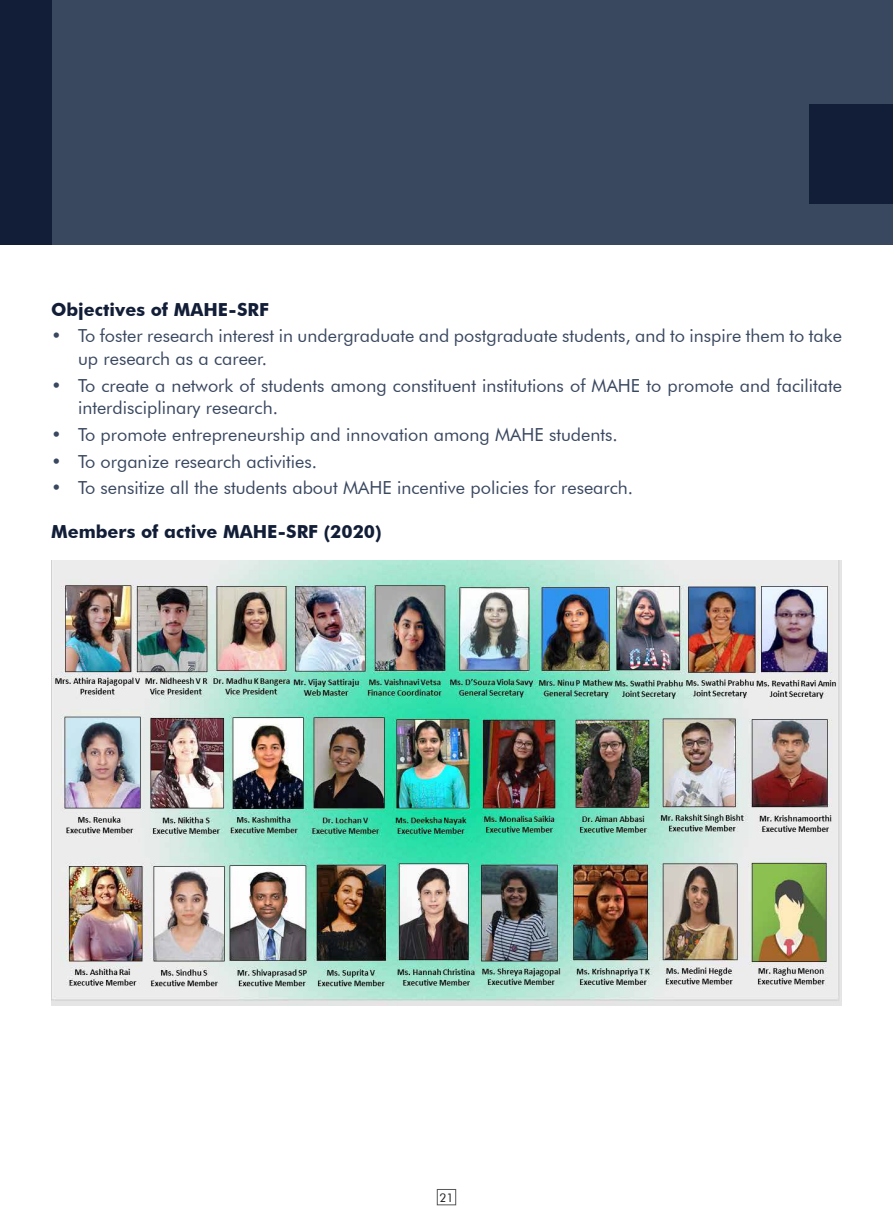
<style>
.page{position:relative;width:893px;height:1225px;background:#fff}
.page>*{position:absolute;margin:0;border:0;box-sizing:border-box;transform-origin:0 0}
.t1{font:18px/22.5px "Futura BT";color:#39475f}
.t2{font:700 18px "Futura BT";color:#121e37}
.t3{font:12px "Futura BT";color:#231f20}
</style>
<div class="page">
<div style="left:437px;top:1189px;width:19px;height:16px;border:1px solid #57585a"></div>
<div style="left:0;top:0;width:893px;height:244px;background:#39475f"></div>
<div style="left:0;top:0;width:51px;height:244px;background:#121e37"></div>
<div style="left:810px;top:104px;width:83px;height:99px;background:#121e37"></div>
<img style="left:51px;top:560px;width:791px;height:445px">
<p class="t2" style="left:51px;top:298px;width:219px">Objectives of MAHE-SRF</p>
<p class="t1" style="left:78px;top:325px;width:765px;text-indent:-27px">• To foster research interest in undergraduate and postgraduate students, and to inspire them to take up research as a career.</p>
<p class="t1" style="left:78px;top:374px;width:765px;text-indent:-27px">• To create a network of students among constituent institutions of MAHE to promote and facilitate interdisciplinary research.</p>
<p class="t1" style="left:51px;top:423px;width:568px">• To promote entrepreneurship and innovation among MAHE students.</p>
<p class="t1" style="left:51px;top:450px;width:268px">• To organize research activities.</p>
<p class="t1" style="left:51px;top:477px;width:584px">• To sensitize all the students about MAHE incentive policies for research.</p>
<p class="t2" style="left:51px;top:521px;width:332px">Members of active MAHE-SRF (2020)</p>
<p class="t3" style="left:439px;top:1190px;width:16px">21</p>
</div>
